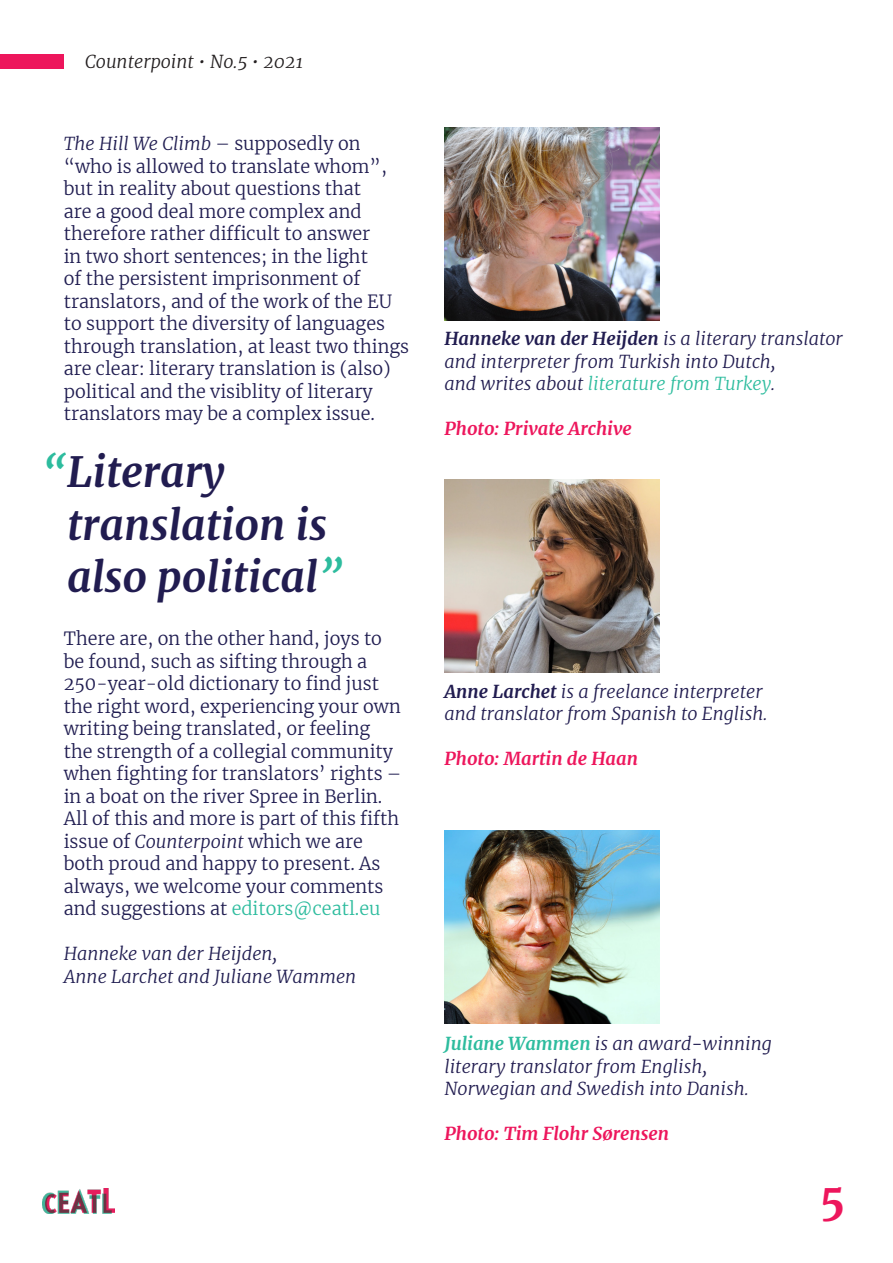
<style>
.page{position:relative;width:893px;height:1263px;background:#fff}
.page>*{position:absolute;margin:0;border:0;box-sizing:border-box;transform-origin:0 0}
.t1{font:italic 700 42px/52.5px "Merriweather";color:#211c50}
.folionumber{font:700 42px "Merriweather";color:#ed165c}
.smallbody{font:300 18px/22.5px "Merriweather";color:#201d51}
.smallbody-2{font:italic 300 18px/22.5px "Merriweather";color:#211c50}
.smallbody-3{font:italic 700 18px "Merriweather";color:#ed165c}
.smallbody-4{font:italic 300 18px "Merriweather";color:#201d51}
.t2{font:italic 300 18px "Merriweather";color:#231f20}
.s1{font-style:italic}
.s2{color:#2dbc9e}
.s3{font-weight:700}
.s4{font-weight:700;color:#2dbc9e}
</style>
<div class="page">
<div style="left:0;top:54px;width:63px;height:14px;background:#ed165c"></div>
<img style="left:43px;top:1189px;width:71px;height:25px">
<img style="left:444px;top:831px;width:216px;height:193px">
<img style="left:444px;top:479px;width:216px;height:193px">
<img style="left:444px;top:128px;width:216px;height:193px">
<p class="t2" style="left:85px;top:48px;width:220px">Counterpoint • No.5 • 2021</p>
<p class="smallbody" style="left:64px;top:132px;width:347px"><span class="s1">The Hill We Climb</span> – supposedly on “who is allowed to translate whom”, but in reality about questions that<br>are a good deal more complex and therefore rather difficult to answer<br>in two short sentences; in the light<br>of the persistent imprisonment of translators, and of the work of the EU to support the diversity of languages through translation, at least two things are clear: literary translation is (also) political and the visiblity of literary translators may be a complex issue.</p>
<h2 class="t1" style="left:67px;top:444px;width:277px;text-indent:-24px"><span class="s2">“</span>Literary translation is also political<span class="s2">”</span></h2>
<p class="smallbody" style="left:64px;top:627px;width:339px">There are, on the other hand, joys to be found, such as sifting through a 250-year-old dictionary to find just the right word, experiencing your own writing being translated, or feeling the strength of a collegial community when fighting for translators’ rights – in a boat on the river Spree in Berlin.</p>
<p class="smallbody" style="left:64px;top:807px;width:337px">All of this and more is part of this fifth issue of <span class="s1">Counterpoint</span> which we are both proud and happy to present. As always, we welcome your comments and suggestions at <span class="s2">editors@ceatl.eu</span></p>
<p class="smallbody-4" style="left:64px;top:941px;width:215px">Hanneke van der Heijden,</p>
<p class="smallbody-4" style="left:64px;top:963px;width:294px">Anne Larchet and Juliane Wammen</p>
<p class="smallbody-2" style="left:444px;top:327px;width:400px"><span class="s3">Hanneke van der Heijden</span> is a literary translator and interpreter from Turkish into Dutch,<br>and writes about <span class="s2">literature from Turkey</span>.</p>
<p class="smallbody-3" style="left:444px;top:416px;width:189px">Photo: Private Archive</p>
<p class="smallbody-2" style="left:444px;top:679px;width:325px"><span class="s3">Anne Larchet</span> is a freelance interpreter and translator from Spanish to English.</p>
<p class="smallbody-3" style="left:444px;top:746px;width:195px">Photo: Martin de Haan</p>
<p class="smallbody-2" style="left:444px;top:1032px;width:329px"><span class="s4">Juliane Wammen</span> is an award-winning literary translator from English,<br>Norwegian and Swedish into Danish.</p>
<p class="smallbody-3" style="left:444px;top:1121px;width:226px">Photo: Tim Flohr Sørensen</p>
<p class="folionumber" style="left:820px;top:1171px;width:27px">5</p>
</div>
